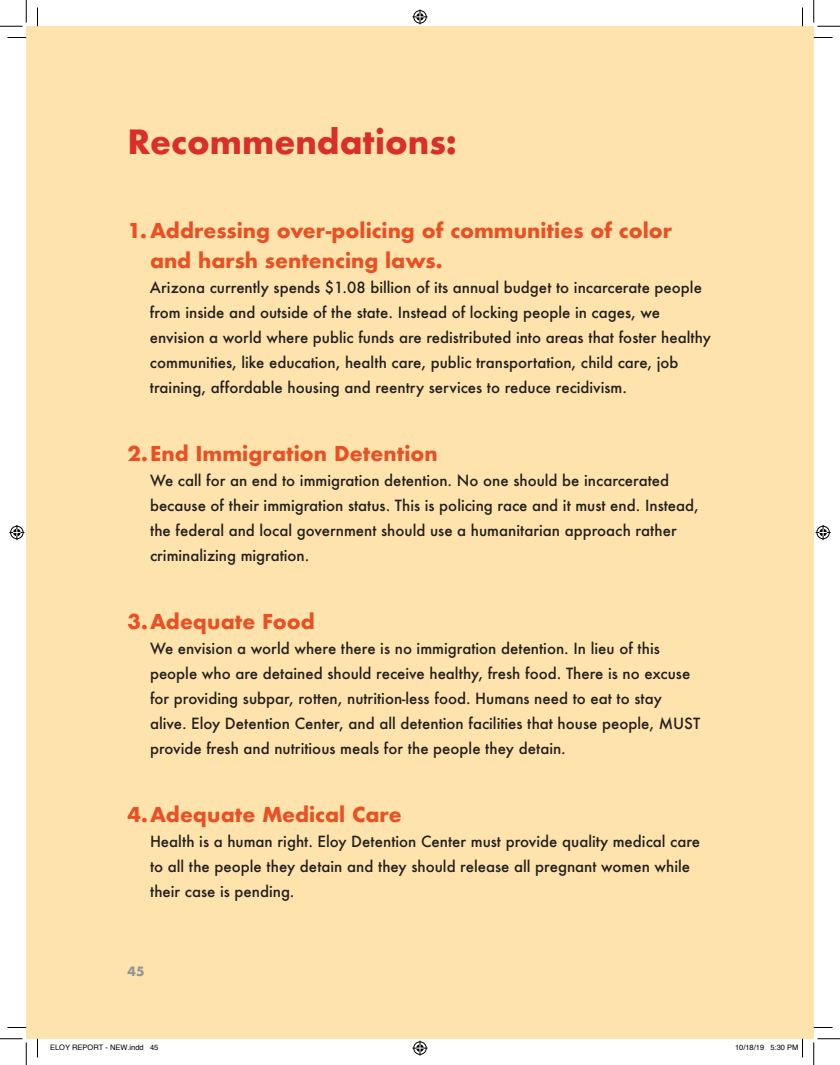
<style>
.page{position:relative;width:840px;height:1065px;background:#fff}
.page>*{position:absolute;margin:0;border:0;box-sizing:border-box;transform-origin:0 0}
.t1{font:700 32.5px "Futura";color:#da2f26}
.t2{font:700 20px/30px "Futura";color:#e95024}
.t3{font:500 15px/25px "Futura";color:#231f20}
.t4{font:700 12.5px "Futura";color:#939598}
.t5{font:7.5px "Helvetica";color:#000}
</style>
<div class="page">
<div style="left:26px;top:26px;width:788px;height:1013px;background:#fee3ac"></div>
<svg style="left:8px;top:37px;width:18px;height:1px"></svg>
<svg style="left:814px;top:37px;width:18px;height:1px"></svg>
<svg style="left:8px;top:1027px;width:18px;height:1px"></svg>
<svg style="left:814px;top:1027px;width:18px;height:1px"></svg>
<svg style="left:37px;top:8px;width:1px;height:18px"></svg>
<svg style="left:37px;top:1039px;width:1px;height:19px"></svg>
<svg style="left:802px;top:8px;width:1px;height:18px"></svg>
<svg style="left:0;top:0;width:27px;height:27px"></svg>
<svg style="left:0;top:1039px;width:27px;height:26px"></svg>
<svg style="left:814px;top:0;width:26px;height:27px"></svg>
<svg style="left:814px;top:1039px;width:26px;height:26px"></svg>
<svg style="left:412px;top:9px;width:16px;height:15px"></svg>
<svg style="left:412px;top:1041px;width:16px;height:15px"></svg>
<svg style="left:9px;top:525px;width:15px;height:15px"></svg>
<svg style="left:816px;top:525px;width:15px;height:15px"></svg>
<svg style="left:802px;top:1039px;width:1px;height:19px"></svg>
<h1 class="t1" style="left:128px;top:119px;width:331px">Recommendations:</h1>
<h2 class="t2" style="left:150px;top:215px;width:524px;text-indent:-22px">1. Addressing over-policing of communities of color and harsh sentencing laws.</h2>
<p class="t3" style="left:150px;top:274px;width:562px">Arizona currently spends $1.08 billion of its annual budget to incarcerate people from inside and outside of the state. Instead of locking people in cages, we envision a world where public funds are redistributed into areas that foster healthy communities, like education, health care, public transportation, child care, job training, affordable housing and reentry services to reduce recidivism.</p>
<h2 class="t2" style="left:128px;top:438px;width:312px">2.End Immigration Detention</h2>
<p class="t3" style="left:150px;top:468px;width:550px">We call for an end to immigration detention. No one should be incarcerated because of their immigration status. This is policing race and it must end. Instead, the federal and local government should use a humanitarian approach rather criminalizing migration.</p>
<h2 class="t2" style="left:128px;top:606px;width:189px">3.Adequate Food</h2>
<p class="t3" style="left:150px;top:636px;width:552px">We envision a world where there is no immigration detention. In lieu of this people who are detained should receive healthy, fresh food. There is no excuse for providing subpar, rotten, nutrition-less food. Humans need to eat to stay alive. Eloy Detention Center, and all detention facilities that house people, MUST provide fresh and nutritious meals for the people they detain.</p>
<h2 class="t2" style="left:128px;top:800px;width:276px">4.Adequate Medical Care</h2>
<p class="t3" style="left:150px;top:829px;width:552px">Health is a human right. Eloy Detention Center must provide quality medical care to all the people they detain and they should release all pregnant women while their case is pending.</p>
<p class="t4" style="left:128px;top:962px;width:19px">45</p>
<p class="t5" style="left:50px;top:1042px;width:110px">ELOY REPORT - NEW.indd 45</p>
<p class="t5" style="left:735px;top:1042px;width:65px">10/18/19 5:30 PM</p>
</div>
